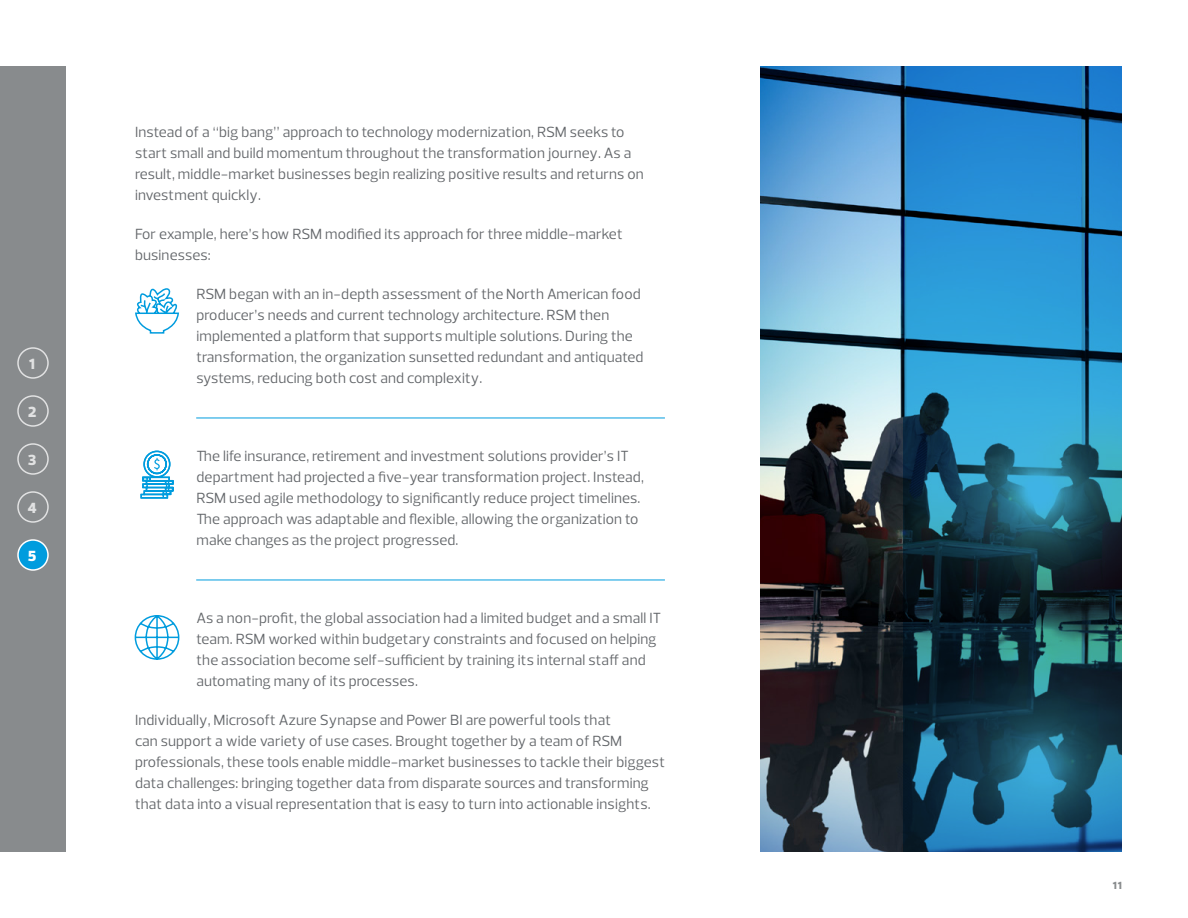
<style>
.page{position:relative;width:1188px;height:918px;background:#fff}
.page>*{position:absolute;margin:0;border:0;box-sizing:border-box;transform-origin:0 0}
.t1{font:15px/21px "Prelo";letter-spacing:.01em;color:#63666a}
.t2{font:900 15px "Prelo";color:#fff}
.t3{font:900 10.5px "Prelo";color:#888b8d}
</style>
<div class="page">
<div style="left:0;top:66px;width:66px;height:786px;background:#888b8d"></div>
<img style="left:760px;top:66px;width:144px;height:786px">
<hr style="left:196px;top:418px;width:469px;height:1px;background:#009cde">
<hr style="left:196px;top:580px;width:469px;height:1px;background:#009cde">
<svg style="left:904px;top:66px;width:218px;height:786px;background:#20688f"></svg>
<div style="left:17px;top:395px;width:32px;height:32px;border:2px solid #fff;border-radius:50%"></div>
<div style="left:17px;top:347px;width:32px;height:32px;border:2px solid #fff;border-radius:50%"></div>
<div style="left:17px;top:443px;width:32px;height:32px;border:2px solid #fff;border-radius:50%"></div>
<div style="left:17px;top:491px;width:32px;height:32px;border:2px solid #fff;border-radius:50%"></div>
<div style="left:18px;top:540px;width:30px;height:30px;background:#009cde;border-radius:50%"></div>
<div style="left:17px;top:539px;width:32px;height:32px;border:2px solid #fff;border-radius:50%"></div>
<svg style="left:135px;top:288px;width:44px;height:46px"></svg>
<svg style="left:134px;top:615px;width:46px;height:45px"></svg>
<svg style="left:140px;top:450px;width:34px;height:49px"></svg>
<p class="t2" style="left:29px;top:354px;width:7px">1</p>
<p class="t2" style="left:28px;top:402px;width:10px">2</p>
<p class="t2" style="left:28px;top:450px;width:10px">3</p>
<p class="t2" style="left:28px;top:498px;width:10px">4</p>
<p class="t2" style="left:28px;top:546px;width:10px">5</p>
<p class="t1" style="left:135px;top:122px;width:510px">Instead of a “big bang” approach to technology modernization, RSM seeks to start small and build momentum throughout the transformation journey. As a result, middle-market businesses begin realizing positive results and returns on investment quickly.</p>
<p class="t1" style="left:135px;top:224px;width:489px">For example, here’s how RSM modified its approach for three middle-market businesses:</p>
<p class="t1" style="left:196px;top:284px;width:449px">RSM began with an in-depth assessment of the North American food producer’s needs and current technology architecture. RSM then implemented a platform that supports multiple solutions. During the transformation, the organization sunsetted redundant and antiquated systems, reducing both cost and complexity.</p>
<p class="t1" style="left:196px;top:446px;width:449px">The life insurance, retirement and investment solutions provider’s IT department had projected a five-year transformation project. Instead, RSM used agile methodology to significantly reduce project timelines.<br>The approach was adaptable and flexible, allowing the organization to make changes as the project progressed.</p>
<p class="t1" style="left:196px;top:608px;width:466px">As a non-profit, the global association had a limited budget and a small IT team. RSM worked within budgetary constraints and focused on helping the association become self-sufficient by training its internal staff and automating many of its processes.</p>
<p class="t1" style="left:135px;top:710px;width:531px">Individually, Microsoft Azure Synapse and Power BI are powerful tools that<br>can support a wide variety of use cases. Brought together by a team of RSM professionals, these tools enable middle-market businesses to tackle their biggest data challenges: bringing together data from disparate sources and transforming that data into a visual representation that is easy to turn into actionable insights.</p>
<p class="t3" style="left:1113px;top:879px;width:11px">11</p>
</div>
